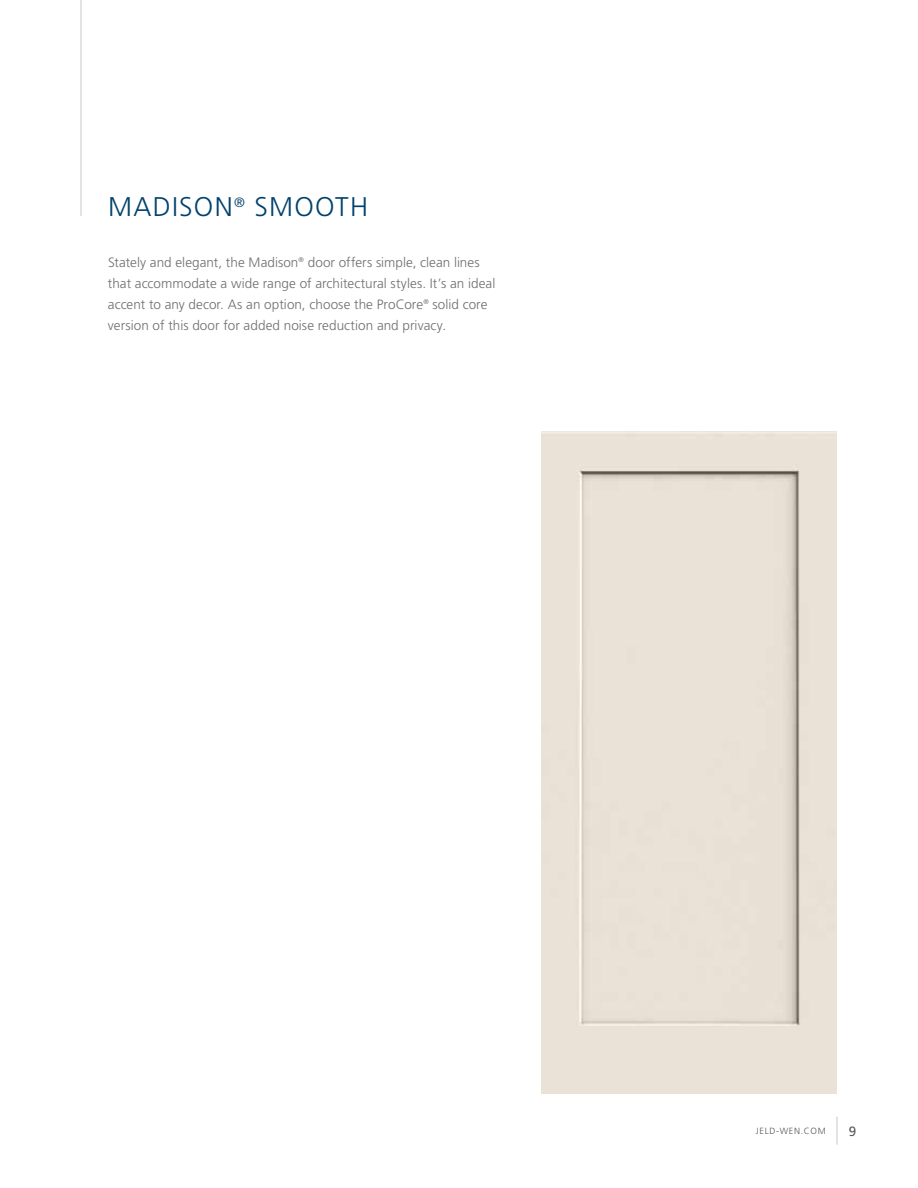
<style>
.page{position:relative;width:918px;height:1188px;background:#fff}
.page>*{position:absolute;margin:0;border:0;box-sizing:border-box;transform-origin:0 0}
.t1{font:300 27px "Frutiger LT Std";letter-spacing:.05em;color:#00426c}
.t2{font:300 13.5px/21px "Frutiger LT Std";letter-spacing:.005em;color:#6d6e71}
.t3{font:13.5px "Frutiger LT Std";color:#58595b}
.t4{font:300 9px "Frutiger LT Std";letter-spacing:.075em;color:#58595b}
</style>
<div class="page">
<div style="left:541px;top:431px;width:296px;height:662px;background:#eae2d7"></div>
<hr style="left:81px;top:0;width:1px;height:216px;background:#c7c8ca">
<svg style="left:837px;top:1117px;width:1px;height:28px"></svg>
<h1 class="t1" style="left:108px;top:191px;width:262px">MADISON<sup>®</sup> SMOOTH</h1>
<p class="t2" style="left:108px;top:252px;width:389px">Stately and elegant, the Madison<sup>®</sup> door offers simple, clean lines that accommodate a wide range of architectural styles. It’s an ideal accent to any decor. As an option, choose the ProCore<sup>®</sup> solid core version of this door for added noise reduction and privacy.</p>
<p class="t4" style="left:756px;top:1126px;width:71px">JELD-WEN.COM</p>
<p class="t3" style="left:849px;top:1123px;width:9px">9</p>
</div>
